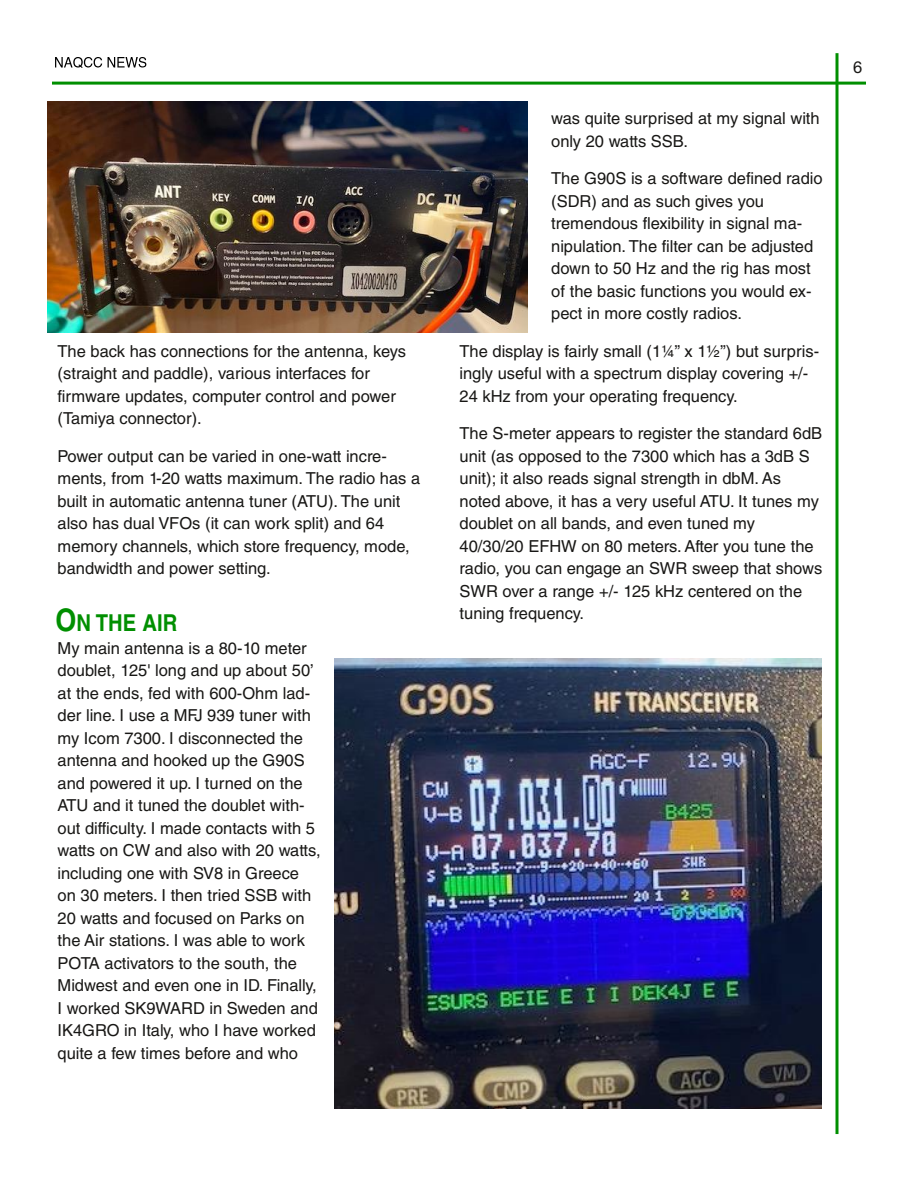
<style>
.page{position:relative;width:918px;height:1188px;background:#fff}
.page>*{position:absolute;margin:0;border:0;box-sizing:border-box;transform-origin:0 0}
.t1{font:700 23.25px "Helvetica LT Std";color:#008f00;scale:.87 1}
.t2{font:16.5px/22.5px "Helvetica LT Std";color:#181715}
.t3{font:16.5px "Helvetica Neue LT Std";color:#181715}
.s1{font-size:31.05px}
</style>
<div class="page">
<svg style="left:55px;top:57px;width:47px;height:11px"></svg>
<svg style="left:108px;top:57px;width:38px;height:11px"></svg>
<hr style="left:836px;top:53px;width:2px;height:1081px;background:#008f00">
<hr style="left:52px;top:82px;width:814px;height:3px;background:#008f00">
<img style="left:48px;top:102px;width:480px;height:231px">
<img style="left:334px;top:659px;width:487px;height:449px">
<p class="t2" style="left:58px;top:342px;width:350px">The back has connections for the antenna, keys (straight and paddle), various interfaces for firmware updates, computer control and power (Tamiya connector).</p>
<p class="t2" style="left:58px;top:447px;width:364px">Power output can be varied in one-watt incre‐ ments, from 1-20 watts maximum. The radio has a built in automatic antenna tuner (ATU). The unit also has dual VFOs (it can work split) and 64 memory channels, which store frequency, mode, bandwidth and power setting.</p>
<h1 class="t1" style="left:55px;top:615px;width:142px"><span class="s1">O</span>N THE AIR</h1>
<p class="t2" style="left:58px;top:639px;width:265px">My main antenna is a 80-10 meter doublet, 125' long and up about 50’ at the ends, fed with 600-Ohm lad‐ der line. I use a MFJ 939 tuner with my Icom 7300. I disconnected the antenna and hooked up the G90S and powered it up. I turned on the<br>ATU and it tuned the doublet with‐ out difficulty. I made contacts with 5 watts on CW and also with 20 watts, including one with SV8 in Greece on 30 meters. I then tried SSB with<br>20 watts and focused on Parks on the Air stations. I was able to work<br>POTA activators to the south, the<br>Midwest and even one in ID. Finally,<br>I worked SK9WARD in Sweden and<br>IK4GRO in Italy, who I have worked quite a few times before and who</p>
<p class="t2" style="left:551px;top:109px;width:270px">was quite surprised at my signal with only 20 watts SSB.</p>
<p class="t2" style="left:551px;top:169px;width:273px">The G90S is a software defined radio (SDR) and as such gives you tremendous flexibility in signal ma‐ nipulation. The filter can be adjusted down to 50 Hz and the rig has most of the basic functions you would ex‐ pect in more costly radios.</p>
<p class="t2" style="left:460px;top:342px;width:361px">The display is fairly small (1¼” x 1½”) but surpris‐ ingly useful with a spectrum display covering +/-<br>24 kHz from your operating frequency.</p>
<p class="t2" style="left:460px;top:424px;width:364px">The S-meter appears to register the standard 6dB unit (as opposed to the 7300 which has a 3dB S unit); it also reads signal strength in dbM. As noted above, it has a very useful ATU. It tunes my doublet on all bands, and even tuned my 40/30/20 EFHW on 80 meters. After you tune the radio, you can engage an SWR sweep that shows SWR over a range +/- 125 kHz centered on the tuning frequency.</p>
<p class="t3" style="left:853px;top:61px;width:11px">6</p>
</div>
